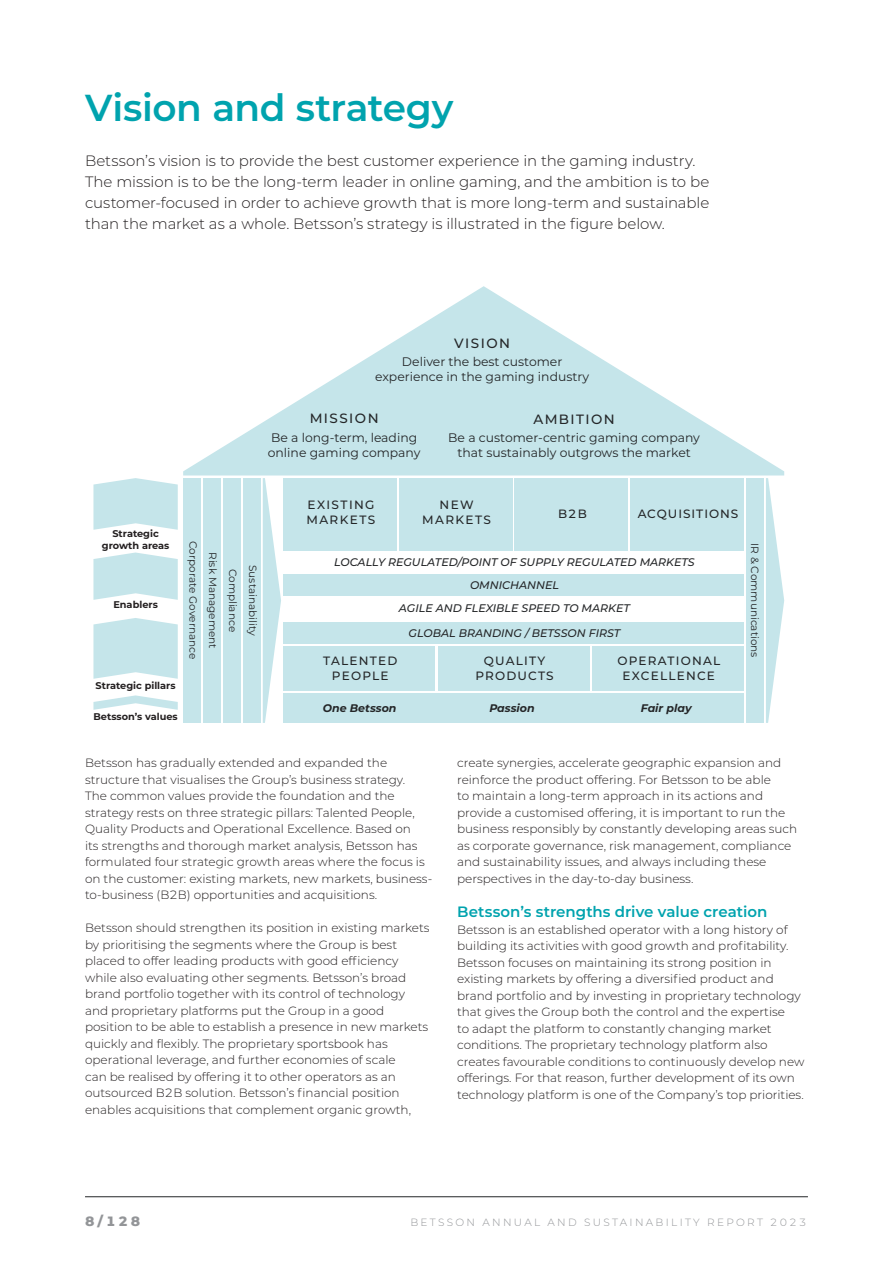
<style>
.page{position:relative;width:893px;height:1263px;background:#fff}
.page>*{position:absolute;margin:0;border:0;box-sizing:border-box;transform-origin:0 0}
.t1{font:600 37.5px "Montserrat";letter-spacing:-.01em;color:#00a3ae}
.t2{font:300 15px/21px "Montserrat";letter-spacing:-.005em;color:#231f20}
.t3{font:600 15px "Montserrat";color:#00a3ae}
.t4{font:500 13.5px "Montserrat";letter-spacing:.11em;color:#242628}
.t5{font:800 13.5px "Montserrat";color:#939598}
.t6{font:12.3px/14.9px "Montserrat";color:#242628;text-align:center}
.t7{font:300 12px/16.5px "Montserrat";color:#231f20}
.t8{font:500 12px/14.7px "Montserrat";letter-spacing:.1em;color:#242628;text-align:center}
.t9{font:500 12px "Montserrat";letter-spacing:.08em;color:#242628}
.t10{font:italic 500 10.95px "Montserrat";color:#242628}
.t11{font:italic 700 10.95px "Montserrat";color:#242628}
.t12{font:10.5px/20px "Montserrat";color:#242628;text-align:center}
.t13{font:300 10.5px "Montserrat";letter-spacing:.22em;color:#939598}
.t14{font:700 9.75px/11.7px "Montserrat";color:#231f20;text-align:center}
</style>
<div class="page">
<hr style="left:85px;top:1196px;width:723px;height:1px;background:#242628">
<svg style="left:93px;top:478px;width:85px;height:52px;background:#cce8ec"></svg>
<svg style="left:183px;top:286px;width:601px;height:189px;fill:#c5e5ea"></svg>
<div style="left:284px;top:693px;width:460px;height:30px;background:#c5e5ea"></div>
<div style="left:243px;top:478px;width:17px;height:245px;background:#c5e5ea"></div>
<div style="left:746px;top:478px;width:17px;height:245px;background:#c5e5ea"></div>
<svg style="left:263px;top:478px;width:18px;height:245px"></svg>
<svg style="left:766px;top:478px;width:18px;height:245px"></svg>
<div style="left:223px;top:478px;width:17px;height:245px;background:#c5e5ea"></div>
<div style="left:203px;top:478px;width:17px;height:245px;background:#c5e5ea"></div>
<div style="left:183px;top:478px;width:18px;height:245px;background:#c5e5ea"></div>
<div style="left:284px;top:646px;width:151px;height:44px;background:#c5e5ea"></div>
<div style="left:284px;top:478px;width:113px;height:72px;background:#c5e5ea"></div>
<div style="left:399px;top:478px;width:113px;height:72px;background:#c5e5ea"></div>
<div style="left:515px;top:478px;width:113px;height:72px;background:#c5e5ea"></div>
<div style="left:630px;top:478px;width:113px;height:72px;background:#c5e5ea"></div>
<div style="left:438px;top:646px;width:152px;height:44px;background:#c5e5ea"></div>
<div style="left:592px;top:646px;width:152px;height:44px;background:#c5e5ea"></div>
<svg style="left:93px;top:695px;width:85px;height:15px"></svg>
<svg style="left:93px;top:618px;width:85px;height:61px;background:#cbe8ec"></svg>
<svg style="left:93px;top:552px;width:85px;height:48px;background:#cee9ed"></svg>
<div style="left:284px;top:574px;width:460px;height:22px;background:#c5e5ea"></div>
<div style="left:284px;top:622px;width:460px;height:22px;background:#c5e5ea"></div>
<h1 class="t1" style="left:85px;top:81px;width:370px">Vision and strategy</h1>
<p class="t2" style="left:85px;top:149px;width:626px">Betsson’s vision is to provide the best customer experience in the gaming industry.<br>The mission is to be the long-term leader in online gaming, and the ambition is to be customer-focused in order to achieve growth that is more long-term and sustainable than the market as a whole. Betsson’s strategy is illustrated in the figure below.</p>
<p class="t4" style="left:454px;top:334px;width:57px">VISION</p>
<p class="t6" style="left:375px;top:354px;width:216px">Deliver the best customer experience in the gaming industry</p>
<p class="t4" style="left:310px;top:409px;width:70px">MISSION</p>
<p class="t6" style="left:268px;top:429px;width:154px;text-align:left">Be a long-term, leading online gaming company</p>
<p class="t4" style="left:533px;top:409px;width:83px">AMBITION</p>
<p class="t6" style="left:448px;top:430px;width:253px">Be a customer-centric gaming company that sustainably outgrows the market</p>
<p class="t14" style="left:102px;top:527px;width:69px">Strategic growth areas</p>
<p class="t14" style="left:113px;top:598px;width:46px">Enablers</p>
<p class="t14" style="left:96px;top:679px;width:82px">Strategic pillars</p>
<p class="t14" style="left:93px;top:710px;width:86px">Betsson’s values</p>
<p class="t12" style="left:243px;top:541px;width:120px;rotate:90deg">Compliance<br>Risk Management<br>Corporate Governance</p>
<p class="t12" style="left:263px;top:565px;width:72px;rotate:90deg">Sustainability</p>
<p class="t8" style="left:306px;top:497px;width:70px;text-align:left">EXISTING<br>MARKETS</p>
<p class="t8" style="left:422px;top:497px;width:70px">NEW<br>MARKETS</p>
<p class="t8" style="left:558px;top:506px;width:30px">B2B</p>
<p class="t9" style="left:638px;top:505px;width:102px">ACQUISITIONS</p>
<p class="t10" style="left:334px;top:554px;width:362px">LOCALLY REGULATED/POINT OF SUPPLY REGULATED MARKETS</p>
<p class="t10" style="left:399px;top:601px;width:233px">AGILE AND FLEXIBLE SPEED TO MARKET</p>
<p class="t10" style="left:470px;top:577px;width:90px">OMNICHANNEL</p>
<p class="t10" style="left:409px;top:625px;width:213px">GLOBAL BRANDING / BETSSON FIRST</p>
<p class="t8" style="left:475px;top:653px;width:80px">QUALITY<br>PRODUCTS</p>
<p class="t8" style="left:323px;top:653px;width:76px">TALENTED<br>PEOPLE</p>
<p class="t8" style="left:617px;top:653px;width:104px">OPERATIONAL<br>EXCELLENCE</p>
<p class="t11" style="left:323px;top:700px;width:75px">One Betsson</p>
<p class="t11" style="left:489px;top:700px;width:47px">Passion</p>
<p class="t11" style="left:641px;top:700px;width:52px">Fair play</p>
<p class="t12" style="left:765px;top:543px;width:116px;rotate:90deg">IR &amp; Communications</p>
<p class="t7" style="left:85px;top:754px;width:349px">Betsson has gradually extended and expanded the structure that visualises the Group’s business strategy.<br>The common values provide the foundation and the strategy rests on three strategic pillars: Talented People, Quality Products and Operational Excellence. Based on<br>its strengths and thorough market analysis, Betsson has formulated four strategic growth areas where the focus is on the customer: existing markets, new markets, business&shy;to-business (B2B) opportunities and acquisitions.</p>
<p class="t7" style="left:85px;top:919px;width:346px">Betsson should strengthen its position in existing markets by prioritising the segments where the Group is best placed to offer leading products with good efficiency while also evaluating other segments. Betsson’s broad brand portfolio together with its control of technology and proprietary platforms put the Group in a good position to be able to establish a presence in new markets quickly and flexibly. The proprietary sportsbook has operational leverage, and further economies of scale<br>can be realised by offering it to other operators as an outsourced B2B solution. Betsson’s financial position enables acquisitions that complement organic growth,</p>
<p class="t7" style="left:457px;top:754px;width:342px">create synergies, accelerate geographic expansion and reinforce the product offering. For Betsson to be able<br>to maintain a long-term approach in its actions and provide a customised offering, it is important to run the business responsibly by constantly developing areas such as corporate governance, risk management, compliance and sustainability issues, and always including these perspectives in the day-to-day business.</p>
<p class="t3" style="left:457px;top:901px;width:312px">Betsson’s strengths drive value creation</p>
<p class="t7" style="left:457px;top:921px;width:349px">Betsson is an established operator with a long history of building its activities with good growth and profitability.<br>Betsson focuses on maintaining its strong position in existing markets by offering a diversified product and brand portfolio and by investing in proprietary technology that gives the Group both the control and the expertise<br>to adapt the platform to constantly changing market conditions. The proprietary technology platform also creates favourable conditions to continuously develop new offerings. For that reason, further development of its own technology platform is one of the Company’s top priorities.</p>
<p class="t5" style="left:85px;top:1211px;width:57px">8/128</p>
<p class="t13" style="left:410px;top:1215px;width:398px">BETSSON ANNUAL AND SUSTAINABILITY REPORT 2023</p>
</div>
